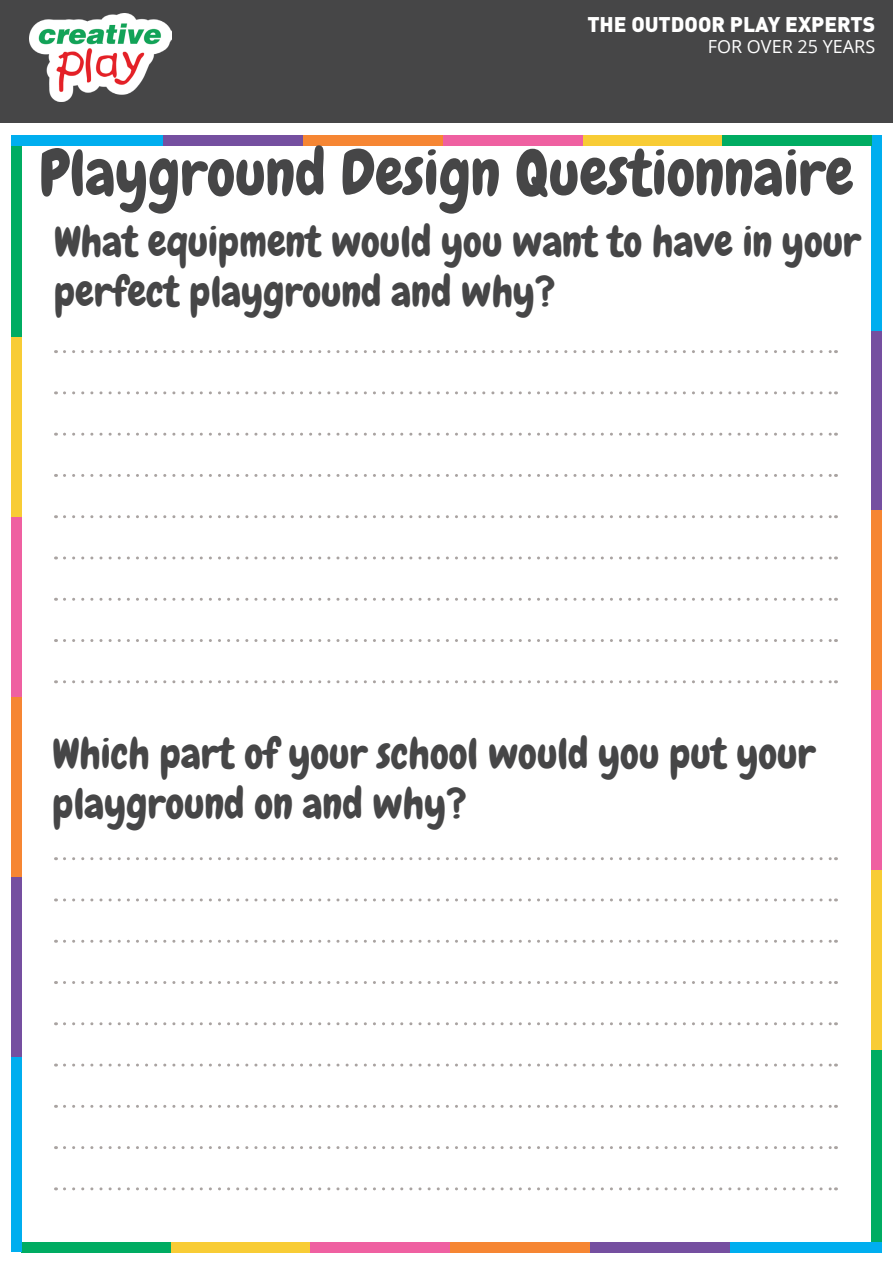
<style>
.page{position:relative;width:893px;height:1263px;background:#fff}
.page>*{position:absolute;margin:0;border:0;box-sizing:border-box;transform-origin:0 0}
.t1{font:63px "Chewy";color:#464647}
.t2{font:42px/50.4px "Chewy";color:#464647}
.t3{font:900 21px "DIN Pro";color:#fff}
.t4{font:18px "Open Sans";color:#fff}
</style>
<div class="page">
<div style="left:872px;top:135px;width:10px;height:196px;background:#00aeef"></div>
<div style="left:872px;top:331px;width:10px;height:179px;background:#754fa0"></div>
<div style="left:872px;top:510px;width:10px;height:180px;background:#f68633"></div>
<div style="left:872px;top:690px;width:10px;height:180px;background:#ef60a1"></div>
<div style="left:872px;top:870px;width:10px;height:180px;background:#f8cc35"></div>
<div style="left:872px;top:1050px;width:10px;height:192px;background:#00ac62"></div>
<div style="left:730px;top:1242px;width:152px;height:10px;background:#00aeef"></div>
<div style="left:590px;top:1242px;width:140px;height:10px;background:#754fa0"></div>
<div style="left:450px;top:1242px;width:140px;height:10px;background:#f68633"></div>
<div style="left:310px;top:1242px;width:140px;height:10px;background:#ef60a1"></div>
<div style="left:170px;top:1242px;width:140px;height:10px;background:#f8cc35"></div>
<div style="left:21px;top:1242px;width:149px;height:10px;background:#00ac62"></div>
<div style="left:11px;top:1056px;width:10px;height:196px;background:#00aeef"></div>
<div style="left:11px;top:877px;width:10px;height:179px;background:#754fa0"></div>
<div style="left:11px;top:697px;width:10px;height:180px;background:#f68633"></div>
<div style="left:11px;top:517px;width:10px;height:180px;background:#ef60a1"></div>
<div style="left:11px;top:337px;width:10px;height:180px;background:#f8cc35"></div>
<div style="left:11px;top:145px;width:10px;height:192px;background:#00ac62"></div>
<div style="left:0;top:0;width:893px;height:122px;background:#464647"></div>
<img style="left:30px;top:13px;width:141px;height:88px">
<div style="left:11px;top:135px;width:152px;height:10px;background:#00aeef"></div>
<div style="left:163px;top:135px;width:140px;height:10px;background:#754fa0"></div>
<div style="left:303px;top:135px;width:140px;height:10px;background:#f68633"></div>
<div style="left:443px;top:135px;width:140px;height:10px;background:#ef60a1"></div>
<div style="left:583px;top:135px;width:140px;height:10px;background:#f8cc35"></div>
<div style="left:723px;top:135px;width:149px;height:10px;background:#00ac62"></div>
<svg style="left:64px;top:433px;width:772px;height:3px"></svg>
<svg style="left:64px;top:940px;width:772px;height:3px"></svg>
<svg style="left:64px;top:474px;width:772px;height:3px"></svg>
<svg style="left:64px;top:981px;width:772px;height:3px"></svg>
<svg style="left:64px;top:515px;width:772px;height:3px"></svg>
<svg style="left:64px;top:1022px;width:772px;height:3px"></svg>
<svg style="left:64px;top:556px;width:772px;height:3px"></svg>
<svg style="left:64px;top:1063px;width:772px;height:3px"></svg>
<svg style="left:64px;top:598px;width:772px;height:3px"></svg>
<svg style="left:64px;top:1105px;width:772px;height:3px"></svg>
<svg style="left:64px;top:639px;width:772px;height:3px"></svg>
<svg style="left:64px;top:1146px;width:772px;height:3px"></svg>
<svg style="left:64px;top:680px;width:772px;height:3px"></svg>
<svg style="left:64px;top:1187px;width:772px;height:3px"></svg>
<svg style="left:64px;top:350px;width:772px;height:3px"></svg>
<svg style="left:64px;top:857px;width:772px;height:3px"></svg>
<svg style="left:64px;top:391px;width:772px;height:3px"></svg>
<svg style="left:64px;top:898px;width:772px;height:3px"></svg>
<p class="t3" style="left:587px;top:6px;width:289px">THE OUTDOOR PLAY EXPERTS</p>
<p class="t4" style="left:708px;top:34px;width:169px">FOR OVER 25 YEARS</p>
<p class="t1" style="left:39px;top:133px;width:816px">Playground Design Questionnaire</p>
<p class="t2" style="left:54px;top:216px;width:808px">What equipment would you want to have in your perfect playground and why?</p>
<p class="t2" style="left:52px;top:728px;width:764px">Which part of your school would you put your playground on and why?</p>
</div>
